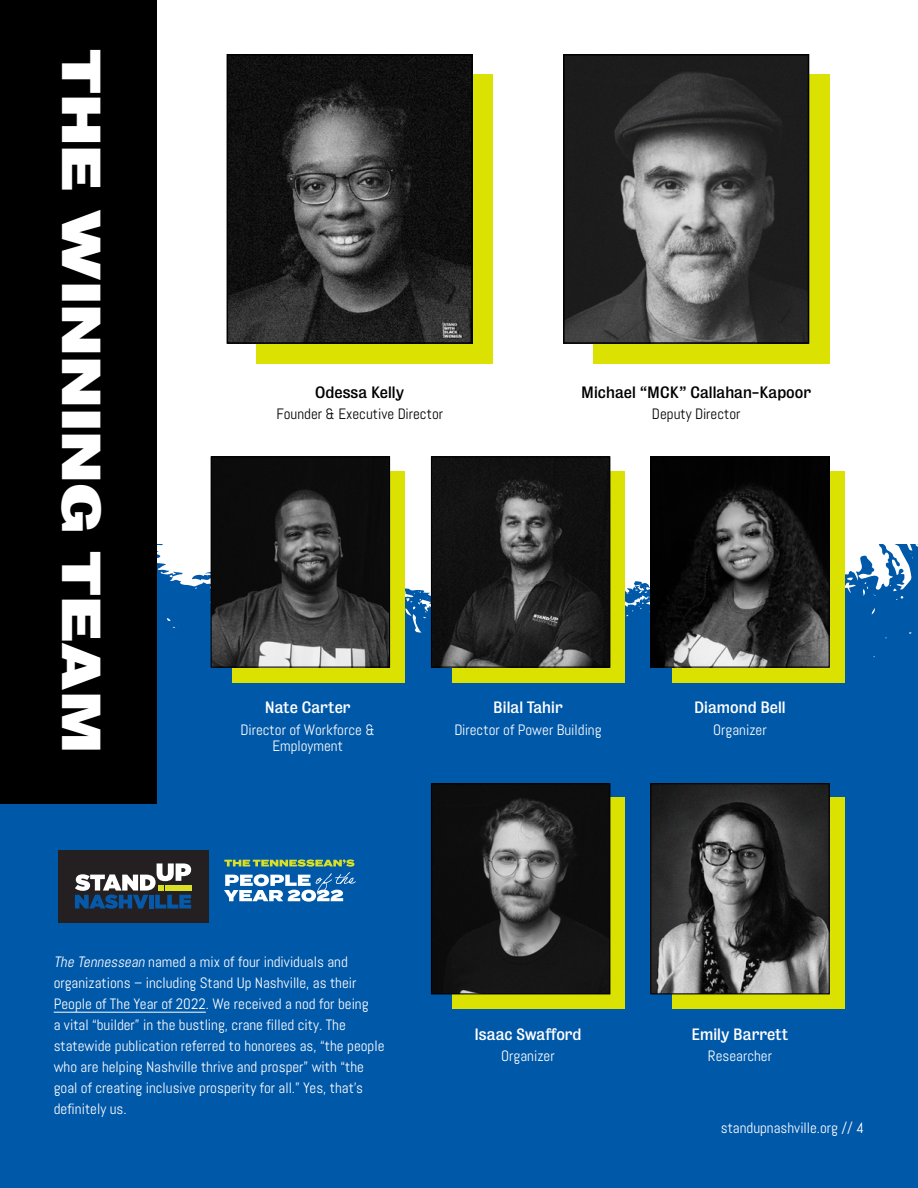
<style>
.page{position:relative;width:918px;height:1188px;background:#fff}
.page>*{position:absolute;margin:0;border:0;box-sizing:border-box;transform-origin:0 0}
.t1{font:900 49.95px "Bureau Grot Wide";color:#fff}
.t2{font:15px/21px "Abel";color:#fff;text-align:center}
.t3{font:15px "Bureau Grot";color:#fff}
.t4{font:15px "Abel";color:#000}
.t5{font:15px "Bureau Grot";color:#000}
.s1{font-style:italic}
</style>
<div class="page">
<div style="left:0;top:544px;width:918px;height:644px;background:#0058a9"></div>
<svg style="left:157px;top:143px;width:761px;height:519px"></svg>
<div style="left:0;top:0;width:157px;height:804px;background:#000"></div>
<div style="left:672px;top:471px;width:172px;height:211px;background:#dbe101"></div>
<div style="left:672px;top:798px;width:172px;height:211px;background:#dbe101"></div>
<div style="left:232px;top:471px;width:173px;height:211px;background:#dbe101"></div>
<img style="left:213px;top:458px;width:175px;height:208px">
<div style="left:211px;top:456px;width:179px;height:212px;border:1px solid #000"></div>
<div style="left:453px;top:471px;width:172px;height:211px;background:#dbe101"></div>
<img style="left:433px;top:458px;width:175px;height:208px">
<div style="left:431px;top:456px;width:179px;height:212px;border:1px solid #000"></div>
<div style="left:453px;top:798px;width:172px;height:211px;background:#dbe101"></div>
<img style="left:433px;top:785px;width:175px;height:207px">
<div style="left:431px;top:783px;width:179px;height:211px;border:1px solid #000"></div>
<img style="left:652px;top:458px;width:176px;height:208px">
<div style="left:650px;top:456px;width:180px;height:212px;border:1px solid #000"></div>
<img style="left:652px;top:785px;width:176px;height:207px">
<div style="left:650px;top:783px;width:180px;height:211px;border:1px solid #000"></div>
<div style="left:256px;top:74px;width:237px;height:290px;background:#dbe101"></div>
<img style="left:230px;top:57px;width:240px;height:284px">
<div style="left:227px;top:54px;width:246px;height:290px;border:2px solid #000"></div>
<div style="left:593px;top:74px;width:236px;height:290px;background:#dbe101"></div>
<img style="left:566px;top:57px;width:240px;height:284px">
<div style="left:563px;top:54px;width:246px;height:290px;border:2px solid #000"></div>
<hr style="left:54px;top:1012px;width:152px;height:1px;background:#fff">
<div style="left:58px;top:850px;width:150px;height:73px;background:#241f21"></div>
<svg style="left:75px;top:863px;width:116px;height:46px"></svg>
<div style="left:165px;top:885px;width:26px;height:6px;background:#d9e026"></div>
<svg style="left:224px;top:859px;width:132px;height:43px"></svg>
<h1 class="t1" style="left:112px;top:49px;width:706px;rotate:90deg">THE WINNING TEAM</h1>
<p class="t5" style="left:315px;top:383px;width:91px">Odessa Kelly</p>
<p class="t4" style="left:276px;top:405px;width:168px">Founder &amp; Executive Director</p>
<p class="t5" style="left:581px;top:383px;width:231px">Michael “MCK” Callahan-Kapoor</p>
<p class="t4" style="left:652px;top:405px;width:90px">Deputy Director</p>
<p class="t3" style="left:265px;top:699px;width:87px">Nate Carter</p>
<p class="t2" style="left:241px;top:721px;width:136px;line-height:16.5px">Director of Workforce &amp;<br>Employment</p>
<p class="t3" style="left:493px;top:699px;width:71px">Bilal Tahir</p>
<p class="t2" style="left:454px;top:719px;width:149px">Director of Power Building</p>
<p class="t3" style="left:694px;top:699px;width:93px">Diamond Bell</p>
<p class="t2" style="left:713px;top:719px;width:55px">Organizer</p>
<p class="t2" style="left:54px;top:952px;width:332px;text-align:left"><span class="s1">The Tennessean</span> named a mix of four individuals and organizations – including Stand Up Nashville, as their People of The Year of 2022. We received a nod for being<br>a vital “builder” in the bustling, crane filled city. The statewide publication referred to honorees as, “the people who are helping Nashville thrive and prosper” with “the goal of creating inclusive prosperity for all.” Yes, that’s definitely us.</p>
<p class="t3" style="left:474px;top:1026px;width:109px">Isaac Swafford</p>
<p class="t2" style="left:501px;top:1046px;width:55px">Organizer</p>
<p class="t3" style="left:691px;top:1026px;width:99px">Emily Barrett</p>
<p class="t2" style="left:708px;top:1046px;width:66px">Researcher</p>
<p class="t2" style="left:721px;top:1117px;width:145px">standupnashville.org // 4</p>
</div>
